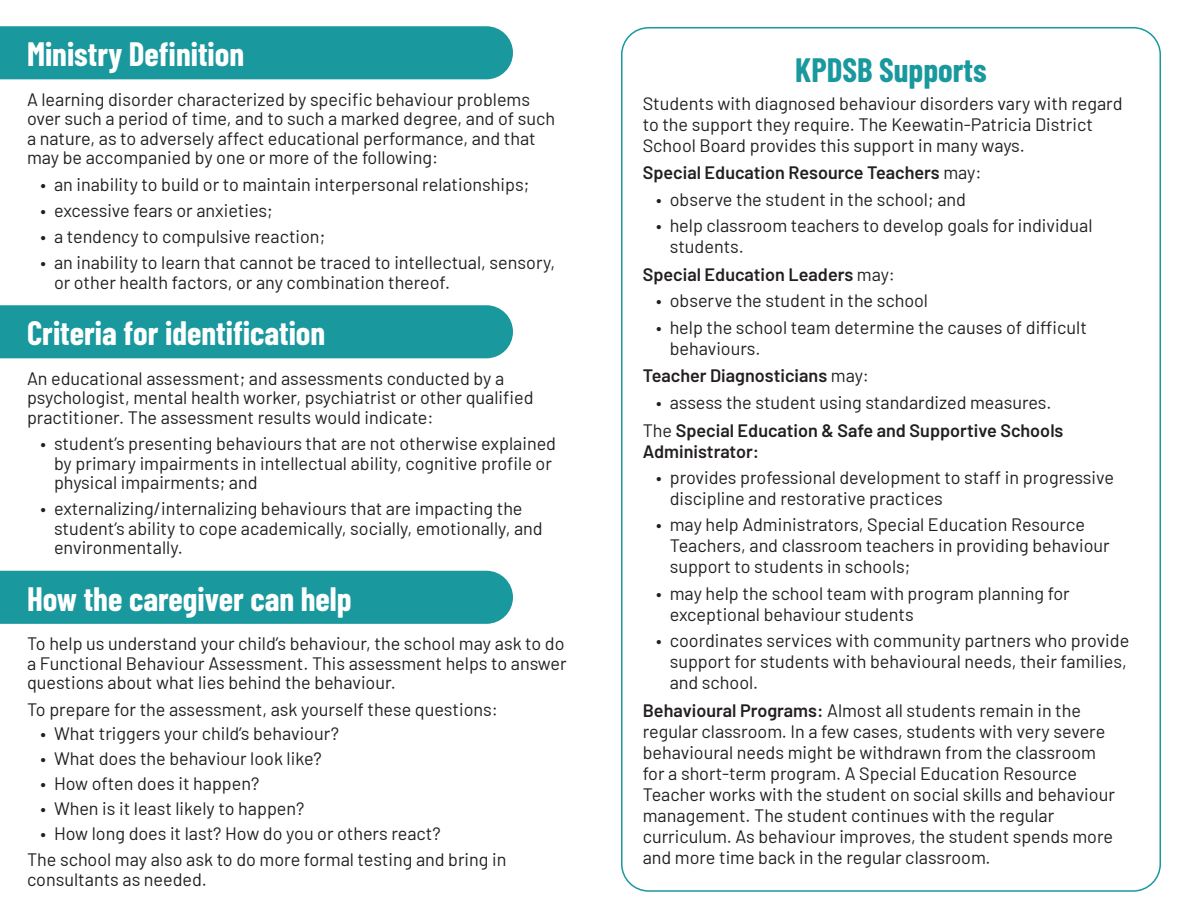
<style>
.page{position:relative;width:1188px;height:918px;background:#fff}
.page>*{position:absolute;margin:0;border:0;box-sizing:border-box;transform-origin:0 0}
.Copy_Header{font:700 33px "Barlow Condensed";color:#fff}
.Header_1{font:700 33px "Barlow Condensed";color:#19989e}
.Copy{font:18px/21px "Barlow";color:#231f20}
.Copy-2{font:600 18px/21px "Barlow";color:#231f20}
.s1{font-weight:400}
.s2{font-weight:600}
</style>
<div class="page">
<div style="left:0;top:26px;width:513px;height:53px;background:#19989e"></div>
<div style="left:0;top:305px;width:513px;height:53px;background:#19989e"></div>
<div style="left:0;top:571px;width:513px;height:53px;background:#19989e"></div>
<p class="Copy_Header" style="left:27px;top:31px;width:219px">Ministry Definition</p>
<p class="Copy" style="left:27px;top:88px;width:530px;line-height:19.5px">A learning disorder characterized by specific behaviour problems over such a period of time, and to such a marked degree, and of such a nature, as to adversely affect educational performance, and that may be accompanied by one or more of the following:</p>
<p class="Copy" style="left:40px;top:172px;width:490px">• an inability to build or to maintain interpersonal relationships;</p>
<p class="Copy" style="left:40px;top:198px;width:234px">• excessive fears or anxieties;</p>
<p class="Copy" style="left:40px;top:225px;width:286px">• a tendency to compulsive reaction;</p>
<p class="Copy" style="left:54px;top:252px;width:503px;line-height:19.5px;text-indent:-14px">• an inability to learn that cannot be traced to intellectual, sensory, or other health factors, or any combination thereof.</p>
<p class="Copy_Header" style="left:27px;top:310px;width:300px">Criteria for identification</p>
<p class="Copy" style="left:27px;top:367px;width:508px;line-height:19.5px">An educational assessment; and assessments conducted by a psychologist, mental health worker, psychiatrist or other qualified practitioner. The assessment results would indicate:</p>
<p class="Copy" style="left:54px;top:432px;width:504px;line-height:19.5px;text-indent:-14px">• student’s presenting behaviours that are not otherwise explained by primary impairments in intellectual ability, cognitive profile or physical impairments; and</p>
<p class="Copy" style="left:54px;top:498px;width:490px;line-height:19.5px;text-indent:-14px">• externalizing/internalizing behaviours that are impacting the student’s ability to cope academically, socially, emotionally, and environmentally.</p>
<p class="Copy_Header" style="left:27px;top:575px;width:326px">How the caregiver can help</p>
<p class="Copy" style="left:27px;top:633px;width:541px;line-height:19.5px;text-align:justify">To help us understand your child’s behaviour, the school may ask to do a Functional Behaviour Assessment. This assessment helps to answer questions about what lies behind the behaviour.</p>
<p class="Copy" style="left:27px;top:697px;width:473px">To prepare for the assessment, ask yourself these questions:</p>
<p class="Copy" style="left:40px;top:722px;width:300px">• What triggers your child’s behaviour?</p>
<p class="Copy" style="left:40px;top:747px;width:283px">• What does the behaviour look like?</p>
<p class="Copy" style="left:40px;top:772px;width:220px">• How often does it happen?</p>
<p class="Copy" style="left:40px;top:797px;width:265px">• When is it least likely to happen?</p>
<p class="Copy" style="left:40px;top:822px;width:402px">• How long does it last? How do you or others react?</p>
<p class="Copy" style="left:27px;top:849px;width:481px;line-height:19.5px">The school may also ask to do more formal testing and bring in consultants as needed.</p>
<p class="Header_1" style="left:795px;top:46px;width:193px">KPDSB Supports</p>
<p class="Copy" style="left:643px;top:91px;width:481px">Students with diagnosed behaviour disorders vary with regard to the support they require. The Keewatin-Patricia District<br>School Board provides this support in many ways.</p>
<p class="Copy-2" style="left:643px;top:161px;width:340px">Special Education Resource Teachers <span class="s1">may:</span></p>
<p class="Copy" style="left:656px;top:187px;width:311px">• observe the student in the school; and</p>
<p class="Copy" style="left:670px;top:214px;width:424px;text-indent:-14px">• help classroom teachers to develop goals for individual students.</p>
<p class="Copy-2" style="left:643px;top:262px;width:254px">Special Education Leaders <span class="s1">may:</span></p>
<p class="Copy" style="left:656px;top:289px;width:273px">• observe the student in the school</p>
<p class="Copy" style="left:670px;top:315px;width:419px;text-indent:-14px">• help the school team determine the causes of difficult behaviours.</p>
<p class="Copy-2" style="left:643px;top:364px;width:228px">Teacher Diagnosticians <span class="s1">may:</span></p>
<p class="Copy" style="left:656px;top:390px;width:397px">• assess the student using standardized measures.</p>
<p class="Copy-2" style="left:643px;top:418px;width:422px"><span class="s1">The</span> Special Education &amp; Safe and Supportive Schools<br>Administrator:</p>
<p class="Copy" style="left:670px;top:466px;width:446px;text-indent:-14px">• provides professional development to staff in progressive discipline and restorative practices</p>
<p class="Copy" style="left:670px;top:513px;width:441px;text-indent:-14px">• may help Administrators, Special Education Resource<br>Teachers, and classroom teachers in providing behaviour support to students in schools;</p>
<p class="Copy" style="left:670px;top:581px;width:402px;text-indent:-14px">• may help the school team with program planning for exceptional behaviour students</p>
<p class="Copy" style="left:670px;top:629px;width:461px;text-indent:-14px">• coordinates services with community partners who provide support for students with behavioural needs, their families, and school.</p>
<p class="Copy" style="left:643px;top:698px;width:474px"><span class="s2">Behavioural Programs:</span> Almost all students remain in the regular classroom. In a few cases, students with very severe behavioural needs might be withdrawn from the classroom for a short-term program. A Special Education Resource Teacher works with the student on social skills and behaviour management. The student continues with the regular curriculum. As behaviour improves, the student spends more and more time back in the regular classroom.</p>
</div>
